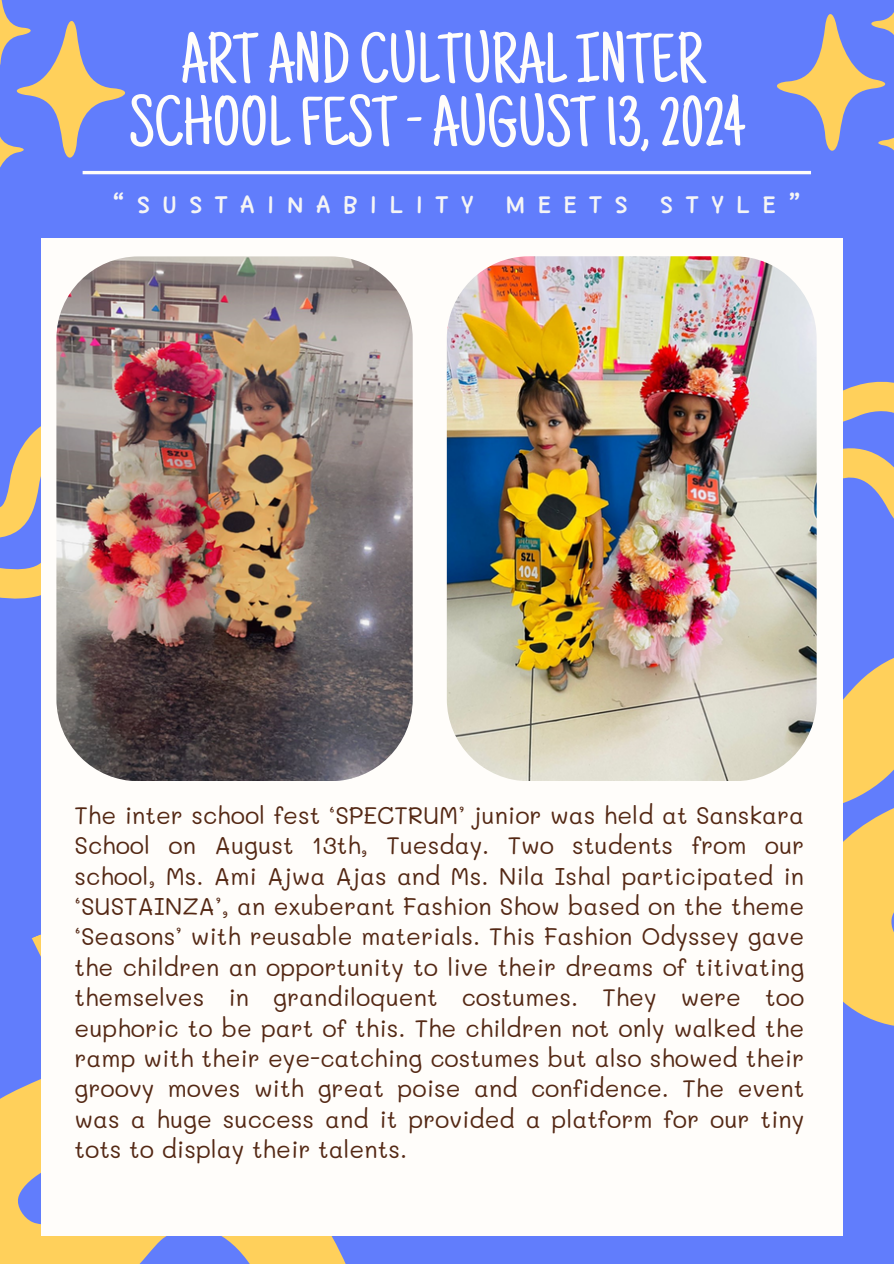
<style>
.page{position:relative;width:894px;height:1264px;background:#fff}
.page>*{position:absolute;margin:0;border:0;box-sizing:border-box;transform-origin:0 0}
.t1{font:71.25px/63px "Just Another Hand";color:#fffdfa;text-align:center}
.t2{font:28.05px "TT Dalpangi R";letter-spacing:.445em;color:#f5f5f5}
.t3{font:24px/30.3px "Mali";color:#542814;text-align:justify}
</style>
<div class="page">
<div style="left:0;top:0;width:893px;height:1263px;background:#617dfc"></div>
<hr style="left:83px;top:171px;width:727px;height:3px;background:#fffdfa">
<svg style="left:0;top:433px;width:41px;height:166px;fill:#ffd05b"></svg>
<svg style="left:842px;top:324px;width:51px;height:200px"></svg>
<svg style="left:842px;top:524px;width:51px;height:556px;fill:#ffd05b"></svg>
<svg style="left:0;top:934px;width:356px;height:329px;fill:#ffd05b"></svg>
<div style="left:41px;top:238px;width:801px;height:997px;background:#fffdfa"></div>
<svg style="left:771px;top:13px;width:122px;height:162px"></svg>
<svg style="left:0;top:0;width:130px;height:175px"></svg>
<img style="left:56px;top:256px;width:356px;height:525px;border-radius:82px">
<img style="left:446px;top:256px;width:369px;height:524px;border-radius:82px">
<p class="t1" style="left:129px;top:36px;width:616px">ARTANDCULTURALINTER<br>SCHOOLFEST-AUGUST13, 2024</p>
<p class="t2" style="left:111px;top:190px;width:691px">“SUSTAINABILITY MEETS STYLE”</p>
<h2 class="t3" style="left:74px;top:799px;width:731px">The inter school fest ‘SPECTRUM’ junior was held at Sanskara School on August 13th, Tuesday. Two students from our school, Ms. Ami Ajwa Ajas and Ms. Nila Ishal participated in ‘SUSTAINZA’, an exuberant Fashion Show based on the theme ‘Seasons’ with reusable materials. This Fashion Odyssey gave the children an opportunity to live their dreams of titivating themselves in grandiloquent costumes. They were too euphoric to be part of this. The children not only walked the ramp with their eye-catching costumes but also showed their groovy moves with great poise and confidence. The event was a huge success and it provided a platform for our tiny tots to display their talents.</h2>
</div>
